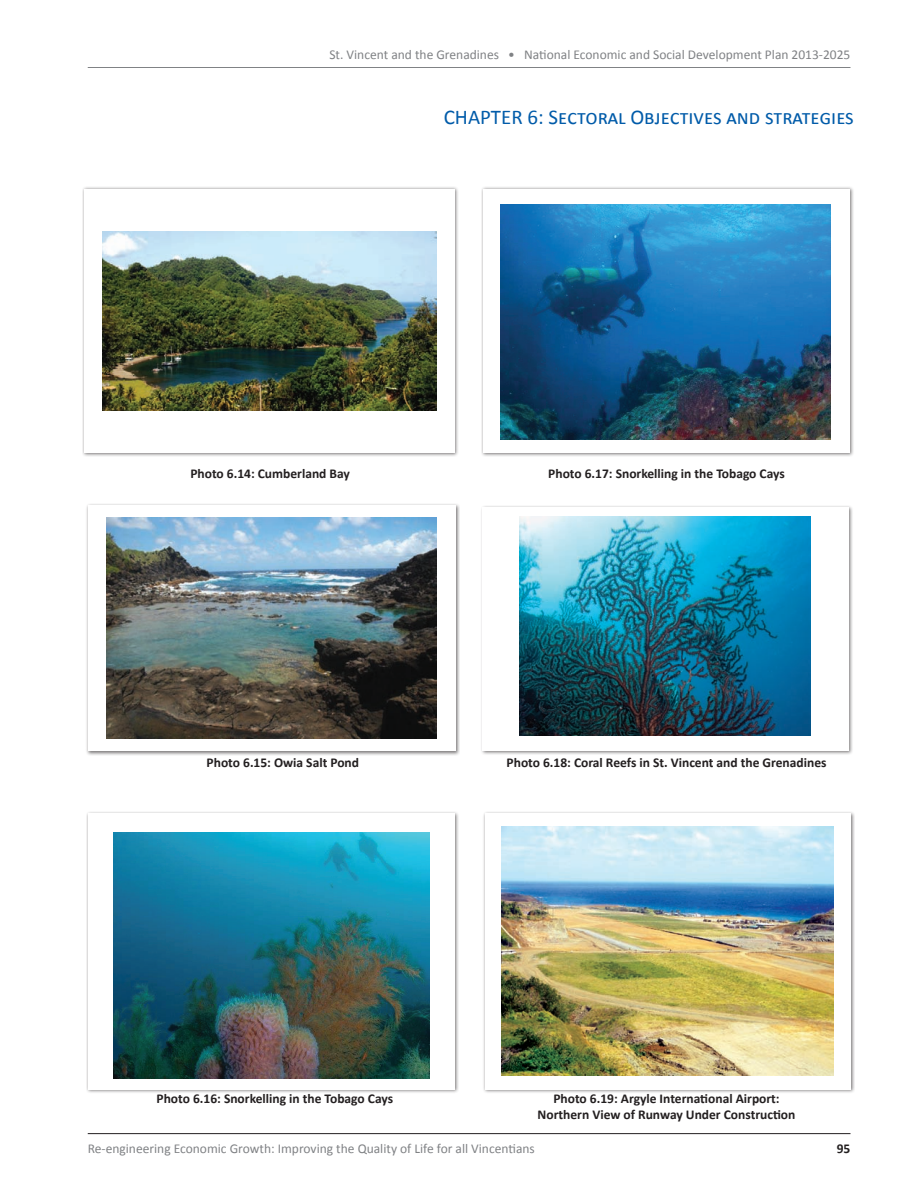
<style>
.page{position:relative;width:918px;height:1188px;background:#fff}
.page>*{position:absolute;margin:0;border:0;box-sizing:border-box;transform-origin:0 0}
.t1{font:21px "Calibri";color:#015ba9}
.t2{font:700 13.5px/16.2px "Calibri";color:#231f20;text-align:center}
.t3{font:13.5px "Calibri";color:#808285}
</style>
<div class="page">
<hr style="left:88px;top:67px;width:762px;height:1px;background:#808285">
<hr style="left:88px;top:1133px;width:762px;height:1px;background:#231f20">
<div style="left:481px;top:187px;width:374px;height:271px;background:#231f20;opacity:.6"></div>
<div style="left:483px;top:189px;width:367px;height:264px;background:#fff"></div>
<div style="left:86px;top:811px;width:374px;height:283px;background:#231f20;opacity:.6"></div>
<div style="left:88px;top:813px;width:367px;height:276px;background:#fff"></div>
<div style="left:480px;top:506px;width:374px;height:250px;background:#231f20;opacity:.6"></div>
<div style="left:483px;top:508px;width:366px;height:243px;background:#fff"></div>
<div style="left:85px;top:503px;width:375px;height:253px;background:#231f20;opacity:.6"></div>
<div style="left:88px;top:506px;width:368px;height:245px;background:#fff"></div>
<img style="left:106px;top:518px;width:331px;height:221px">
<img style="left:114px;top:833px;width:316px;height:245px">
<img style="left:500px;top:204px;width:331px;height:236px">
<img style="left:520px;top:517px;width:290px;height:218px">
<div style="left:482px;top:811px;width:373px;height:283px;background:#231f20;opacity:.6"></div>
<div style="left:485px;top:813px;width:365px;height:276px;background:#fff"></div>
<img style="left:502px;top:827px;width:332px;height:249px">
<div style="left:82px;top:187px;width:377px;height:271px;background:#231f20;opacity:.6"></div>
<div style="left:84px;top:189px;width:371px;height:264px;background:#fff"></div>
<img style="left:102px;top:231px;width:334px;height:180px">
<p class="t3" style="left:329px;top:46px;width:523px">St. Vincent and the Grenadines • National Economic and Social Development Plan 2013-2025</p>
<h1 class="t1" style="left:444px;top:104px;width:412px">CHAPTER 6: Sectoral Objectives and strategies</h1>
<p class="t2" style="left:190px;top:465px;width:161px">Photo 6.14: Cumberland Bay</p>
<p class="t2" style="left:548px;top:465px;width:238px">Photo 6.17: Snorkelling in the Tobago Cays</p>
<p class="t2" style="left:207px;top:754px;width:154px">Photo 6.15: Owia Salt Pond</p>
<p class="t2" style="left:507px;top:754px;width:321px">Photo 6.18: Coral Reefs in St. Vincent and the Grenadines</p>
<p class="t2" style="left:157px;top:1089px;width:238px">Photo 6.16: Snorkelling in the Tobago Cays</p>
<p class="t2" style="left:538px;top:1089px;width:259px">Photo 6.19: Argyle International Airport:<br>Northern View of Runway Under Construction</p>
<p class="t3" style="left:88px;top:1140px;width:449px">Re-engineering Economic Growth: Improving the Quality of Life for all Vincentians</p>
<p class="t2" style="left:837px;top:1140px;width:15px">95</p>
</div>
